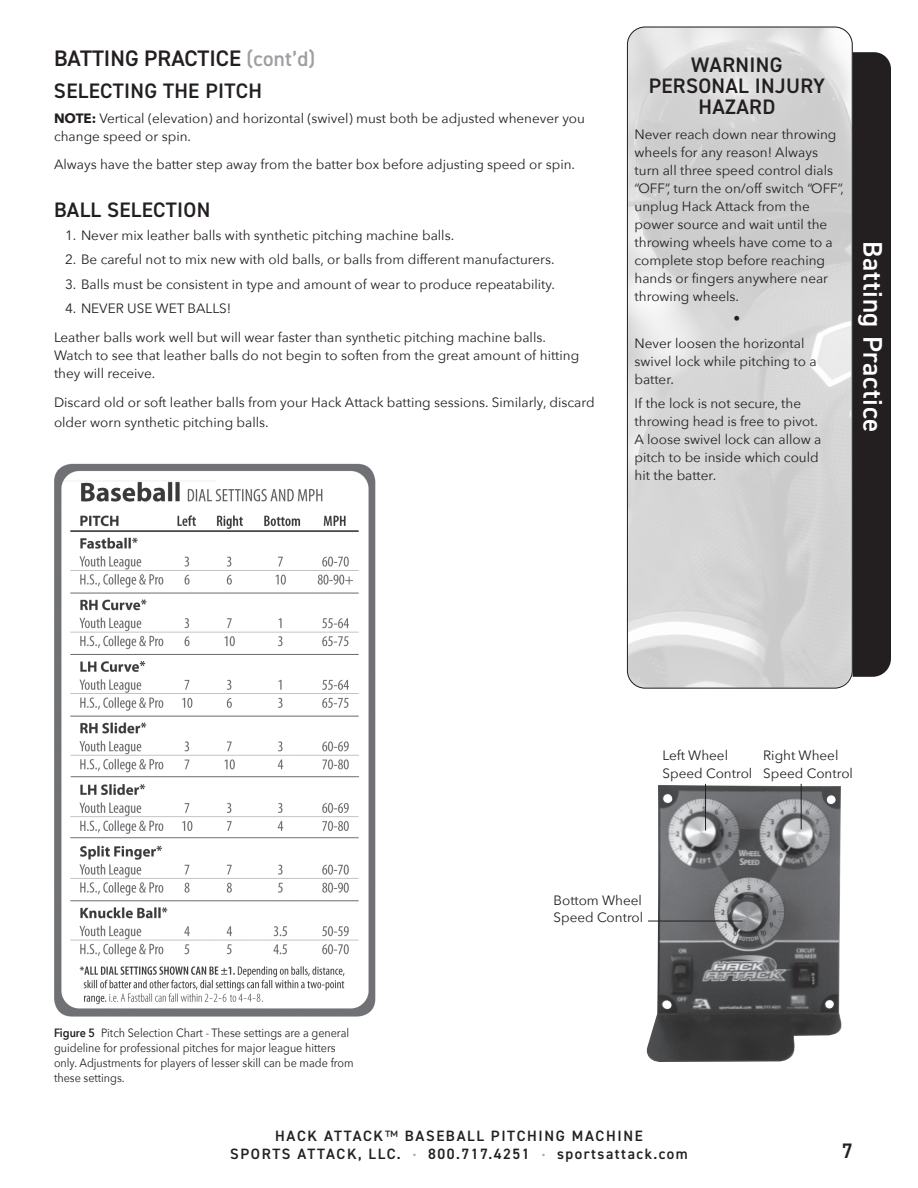
<style>
.page{position:relative;width:918px;height:1188px;background:#fff}
.page>*{position:absolute;margin:0;border:0;box-sizing:border-box;transform-origin:0 0}
.t1{font:600 27px "DIN2014";letter-spacing:.025em;color:#fff}
.t2{font:600 22.5px "DIN2014";color:#231f20}
.t3{font:600 21px/21px "DIN2014";letter-spacing:.015em;color:#231f20;text-align:center}
.t4{font:600 15px/18px "DIN2014";letter-spacing:.105em;color:#231f20;text-align:center}
.t5{font:13.5px/18px "Avenir Next";color:#231f20}
.t6{font:12px/15px "Avenir Next";color:#231f20;scale:.9 1}
.s1{font-size:21px;color:#9d9fa2}
.s2{font-weight:700}
.s3{font-weight:600}
.s4{font-weight:400}
.s5{font-size:12px;color:#a8a9ad}
</style>
<div class="page">
<div style="left:853px;top:52px;width:38px;height:625px;background:#231f20"></div>
<svg style="left:627px;top:26px;width:226px;height:663px;background:#d4d4d4"></svg>
<img style="left:646px;top:785px;width:196px;height:277px">
<hr style="left:801px;top:784px;width:1px;height:45px;background:#231f20">
<hr style="left:705px;top:784px;width:1px;height:47px;background:#231f20">
<hr style="left:648px;top:921px;width:94px;height:1px;background:#231f20">
<img style="left:54px;top:463px;width:322px;height:554px">
<h2 class="t2" style="left:54px;top:43px;width:263px">BATTING PRACTICE <span class="s1">(cont’d)</span></h2>
<h3 class="t3" style="left:54px;top:80px;width:209px">SELECTING THE PITCH</h3>
<p class="t5" style="left:54px;top:108px;width:533px"><span class="s2">NOTE:</span> Vertical (elevation) and horizontal (swivel) must both be adjusted whenever you change speed or spin.</p>
<p class="t5" style="left:54px;top:155px;width:523px">Always have the batter step away from the batter box before adjusting speed or spin.</p>
<h3 class="t3" style="left:54px;top:199px;width:158px">BALL SELECTION</h3>
<p class="t5" style="left:65px;top:225px;width:391px">1. Never mix leather balls with synthetic pitching machine balls.</p>
<p class="t5" style="left:65px;top:250px;width:491px">2. Be careful not to mix new with old balls, or balls from different manufacturers.</p>
<p class="t5" style="left:65px;top:274px;width:492px">3. Balls must be consistent in type and amount of wear to produce repeatability.</p>
<p class="t5" style="left:54px;top:293px;width:493px;line-height:28.8px;text-indent:11px">4. NEVER USE WET BALLS!<br>Leather balls work well but will wear faster than synthetic pitching machine balls.</p>
<p class="t5" style="left:54px;top:346px;width:527px">Watch to see that leather balls do not begin to soften from the great amount of hitting they will receive.</p>
<p class="t5" style="left:54px;top:392px;width:542px;line-height:19.8px">Discard old or soft leather balls from your Hack Attack batting sessions. Similarly, discard older worn synthetic pitching balls.</p>
<h3 class="t3" style="left:649px;top:54px;width:178px">WARNING<br>PERSONAL INJURY<br>HAZARD</h3>
<p class="t5" style="left:635px;top:124px;width:211px">Never reach down near throwing wheels for any reason! Always turn all three speed control dials “OFF”, turn the on/off switch “OFF”, unplug Hack Attack from the power source and wait until the throwing wheels have come to a complete stop before reaching hands or fingers anywhere near throwing wheels.</p>
<p class="t5" style="left:635px;top:305px;width:171px;line-height:24.8px;text-indent:99px">•<br>Never loosen the horizontal</p>
<p class="t5" style="left:635px;top:351px;width:184px">swivel lock while pitching to a batter.</p>
<p class="t5" style="left:635px;top:394px;width:188px">If the lock is not secure, the throwing head is free to pivot.<br>A loose swivel lock can allow a pitch to be inside which could hit the batter.</p>
<h1 class="t1" style="left:891px;top:241px;width:193px;rotate:90deg">Batting Practice</h1>
<p class="t5" style="left:663px;top:746px;width:91px">Left Wheel<br>Speed Control</p>
<p class="t5" style="left:763px;top:746px;width:91px">Right Wheel<br>Speed Control</p>
<p class="t6" style="left:54px;top:1024px;width:334px"><span class="s3">Figure 5</span> Pitch Selection Chart - These settings are a general guideline for professional pitches for major league hitters only. Adjustments for players of lesser skill can be made from these settings.</p>
<p class="t5" style="left:554px;top:890px;width:91px">Bottom Wheel<br>Speed Control</p>
<p class="t4" style="left:230px;top:1127px;width:459px">HACK ATTACK<span class="s4">™</span> BASEBALL PITCHING MACHINE<br>SPORTS ATTACK, LLC. <span class="s5">•</span> 800.717.4251 <span class="s5">•</span> sportsattack.com</p>
<h3 class="t3" style="left:842px;top:1140px;width:12px">7</h3>
</div>
